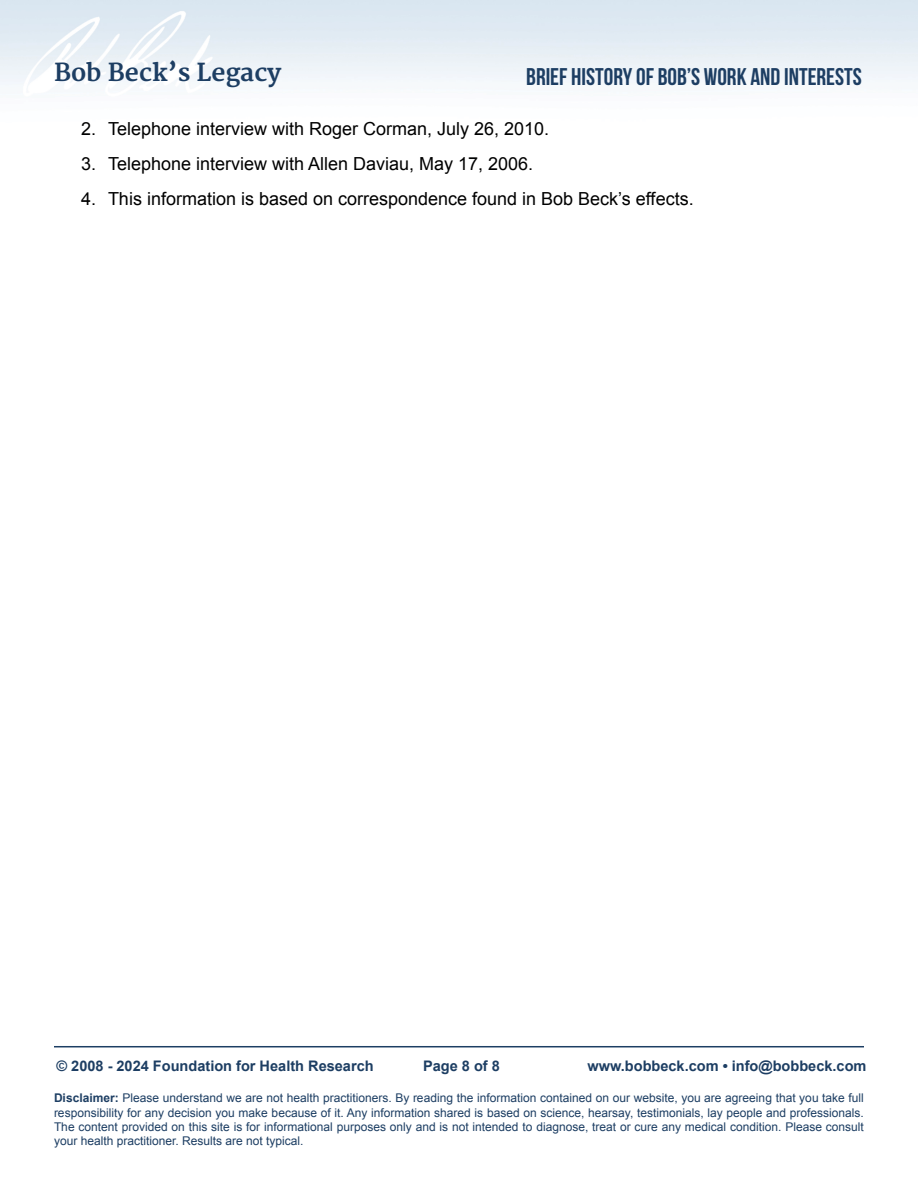
<style>
.page{position:relative;width:918px;height:1188px;background:#fff}
.page>*{position:absolute;margin:0;border:0;box-sizing:border-box;transform-origin:0 0}
.t1{font:24.15px "Bebas Neue";color:#1d3e63}
.t2{font:700 24.15px "Merriweather";color:#1d3e63}
.t3{font:18px "Arial";color:#000101}
.t4{font:700 14.55px "Arial";color:#1d3e63}
.t5{font:12px/14.4px "Arial";color:#1d3e63;text-align:justify}
.s1{font-weight:700}
</style>
<div class="page">
<hr style="left:54px;top:1046px;width:810px;height:1px;background:#1d3e63">
<h1 class="t2" style="left:54px;top:58px;width:229px">Bob Beck’s Legacy</h1>
<h1 class="t1" style="left:526px;top:63px;width:337px">BRIEF HISTORY OF BOB’S WORK AND INTERESTS</h1>
<h2 class="t3" style="left:81px;top:116px;width:470px">2. Telephone interview with Roger Corman, July 26, 2010.</h2>
<h2 class="t3" style="left:81px;top:152px;width:454px">3. Telephone interview with Allen Daviau, May 17, 2006.</h2>
<h2 class="t3" style="left:81px;top:187px;width:614px">4. This information is based on correspondence found in Bob Beck’s effects.</h2>
<p class="t4" style="left:56px;top:1056px;width:319px">© 2008 - 2024 Foundation for Health Research</p>
<p class="t4" style="left:423px;top:1056px;width:78px">Page 8 of 8</p>
<p class="t4" style="left:587px;top:1056px;width:281px">www.bobbeck.com • info@bobbeck.com</p>
<p class="t5" style="left:54px;top:1091px;width:811px"><span class="s1">Disclaimer:</span> Please understand we are not health practitioners. By reading the information contained on our website, you are agreeing that you take full responsibility for any decision you make because of it. Any information shared is based on science, hearsay, testimonials, lay people and professionals.<br>The content provided on this site is for informational purposes only and is not intended to diagnose, treat or cure any medical condition. Please consult your health practitioner. Results are not typical.</p>
</div>
